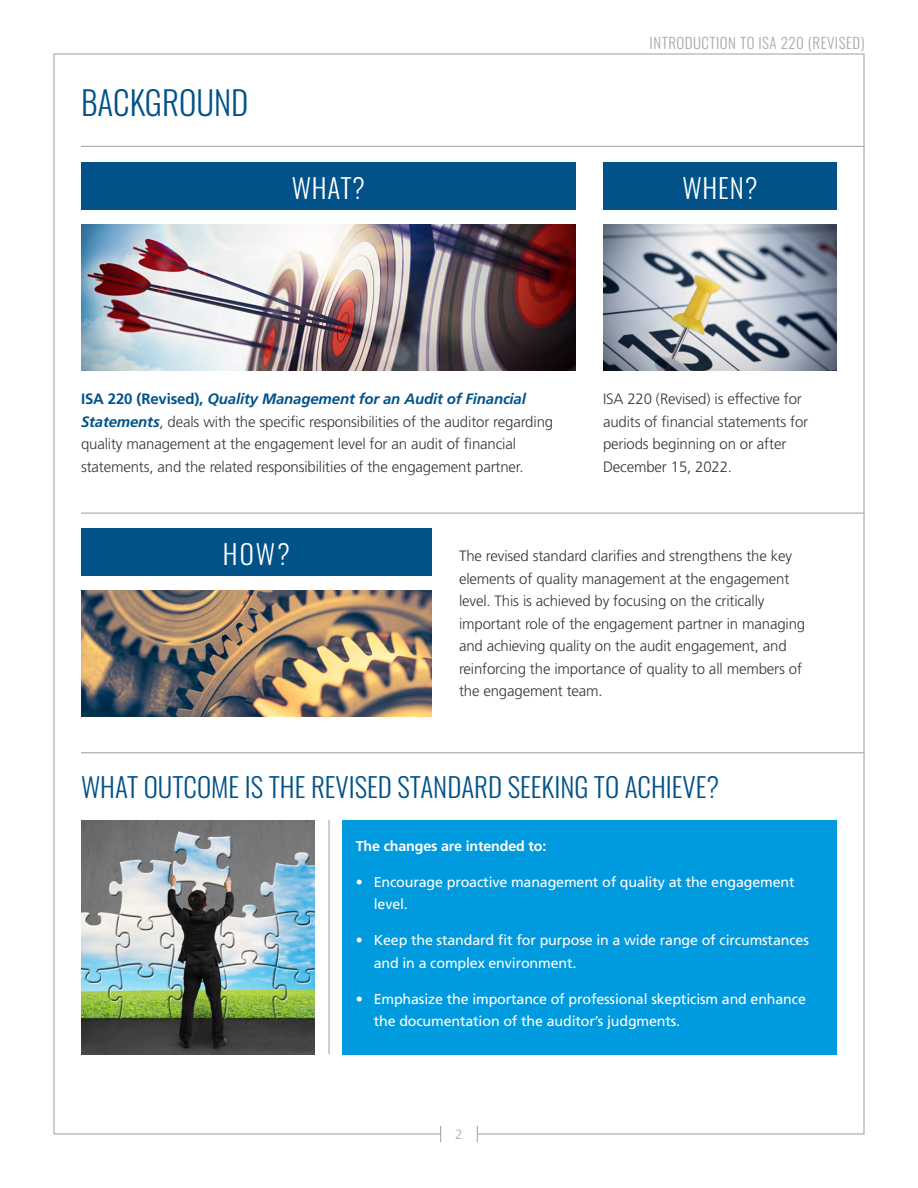
<style>
.page{position:relative;width:918px;height:1188px;background:#fff}
.page>*{position:absolute;margin:0;border:0;box-sizing:border-box;transform-origin:0 0}
.t1{font:300 33px "Oswald";color:#005289}
.t2{font:300 27px "Oswald";color:#005289}
.t3{font:300 27px "Oswald";letter-spacing:.03em;color:#fff}
.t4{font:300 15px/22.5px "Frutiger LT Std";letter-spacing:-.01em;color:#383637}
.t5{font:300 15px "Oswald";letter-spacing:.03em;color:#a7a9ac}
.t6{font:14.25px/22.5px "Frutiger LT Std";letter-spacing:-.01em;color:#fff}
.t7{font:700 14.25px "Frutiger LT Std";letter-spacing:-.01em;color:#fff}
.t8{font:300 13.5px "Frutiger LT Std";color:#a7a9ac}
.s1{font-weight:700;color:#005289}
.s2{font-weight:700;font-style:italic;color:#005289}
</style>
<div class="page">
<svg style="left:477px;top:1126px;width:1px;height:16px"></svg>
<svg style="left:440px;top:1126px;width:1px;height:16px"></svg>
<div style="left:81px;top:162px;width:495px;height:47px;background:#005289"></div>
<img style="left:81px;top:224px;width:495px;height:146px">
<div style="left:603px;top:162px;width:234px;height:47px;background:#005289"></div>
<img style="left:603px;top:224px;width:234px;height:147px">
<div style="left:81px;top:529px;width:351px;height:47px;background:#005289"></div>
<img style="left:81px;top:591px;width:351px;height:125px">
<div style="left:342px;top:820px;width:495px;height:234px;background:#009ade"></div>
<hr style="left:328px;top:820px;width:2px;height:234px;background:#a7a9ac">
<img style="left:81px;top:820px;width:234px;height:234px">
<hr style="left:81px;top:146px;width:784px;height:1px;background:#a7a9ac">
<hr style="left:81px;top:513px;width:784px;height:1px;background:#a7a9ac">
<hr style="left:81px;top:752px;width:784px;height:1px;background:#a7a9ac">
<h1 class="t1" style="left:81px;top:74px;width:169px">BACKGROUND</h1>
<p class="t5" style="left:650px;top:30px;width:216px">INTRODUCTION TO ISA 220 (REVISED)</p>
<h2 class="t3" style="left:292px;top:164px;width:75px">WHAT?</h2>
<h2 class="t3" style="left:683px;top:164px;width:76px">WHEN?</h2>
<p class="t4" style="left:81px;top:388px;width:474px"><span class="s1">ISA 220 (Revised),</span> <span class="s2">Quality Management for an Audit of Financial Statements</span>, deals with the specific responsibilities of the auditor regarding quality management at the engagement level for an audit of financial statements, and the related responsibilities of the engagement partner.</p>
<p class="t4" style="left:603px;top:388px;width:207px">ISA 220 (Revised) is effective for audits of financial statements for periods beginning on or after<br>December 15, 2022.</p>
<h2 class="t3" style="left:223px;top:530px;width:69px">HOW?</h2>
<p class="t4" style="left:459px;top:545px;width:348px">The revised standard clarifies and strengthens the key elements of quality management at the engagement level. This is achieved by focusing on the critically important role of the engagement partner in managing and achieving quality on the audit engagement, and reinforcing the importance of quality to all members of the engagement team.</p>
<h2 class="t2" style="left:81px;top:763px;width:640px">WHAT OUTCOME IS THE REVISED STANDARD SEEKING TO ACHIEVE?</h2>
<p class="t7" style="left:356px;top:838px;width:192px">The changes are intended to:</p>
<p class="t6" style="left:374px;top:871px;width:422px;text-indent:-18px">• Encourage proactive management of quality at the engagement level.</p>
<p class="t6" style="left:374px;top:929px;width:437px;text-indent:-18px">• Keep the standard fit for purpose in a wide range of circumstances and in a complex environment.</p>
<p class="t6" style="left:374px;top:988px;width:434px;text-indent:-18px">• Emphasize the importance of professional skepticism and enhance the documentation of the auditor’s judgments.</p>
<p class="t8" style="left:455px;top:1127px;width:9px">2</p>
</div>
